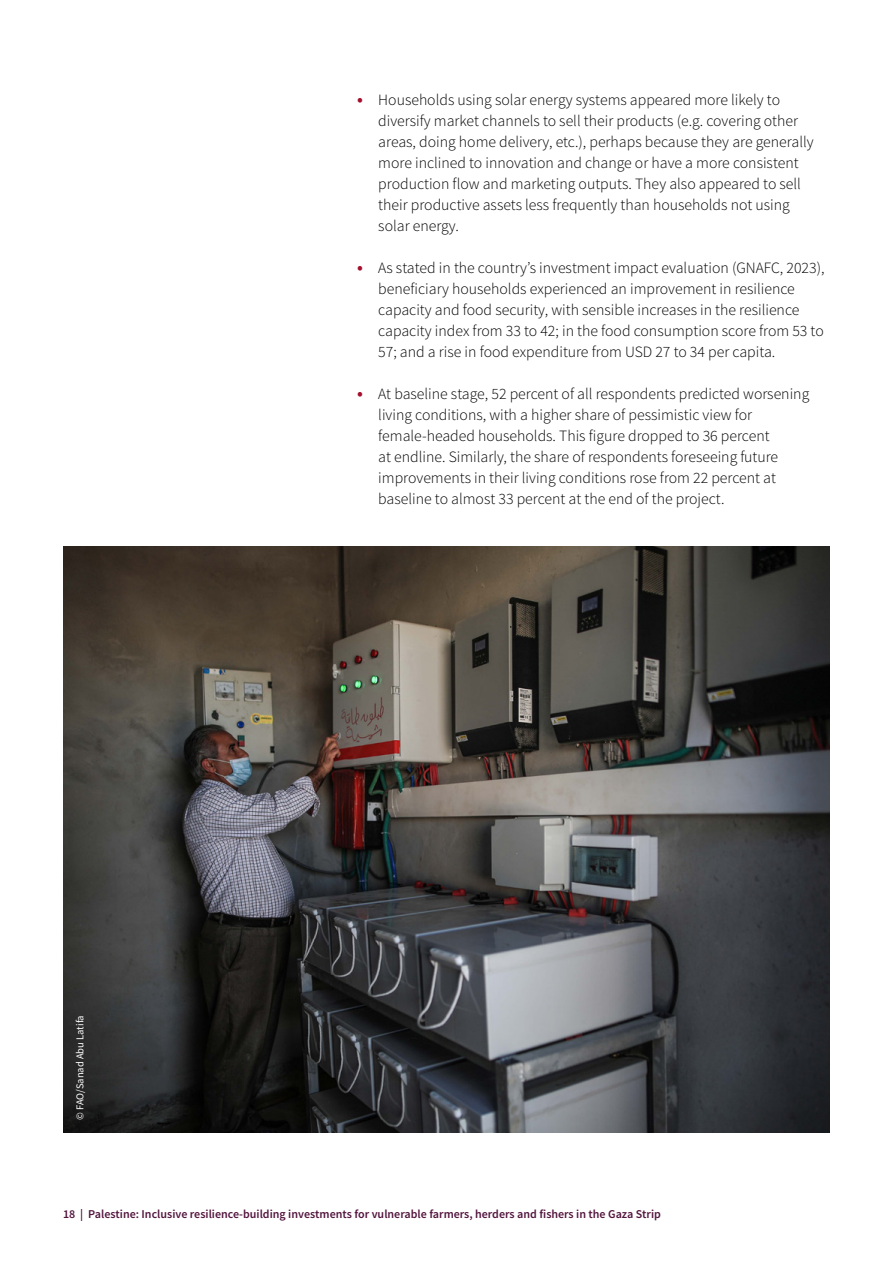
<style>
.page{position:relative;width:893px;height:1263px;background:#fff}
.page>*{position:absolute;margin:0;border:0;box-sizing:border-box;transform-origin:0 0}
.t1{font:300 15.75px/21px "Source Sans Pro";color:#000}
.t2{font:600 12px "Source Sans Pro";color:#52143d}
.t3{font:10.5px "Source Sans Pro";color:#fff}
.s1{font-weight:600;font-size:18px;color:#a50f2d}
</style>
<div class="page">
<img style="left:63px;top:546px;width:767px;height:587px">
<p class="t3" style="left:74px;top:1120px;width:106px;rotate:-90deg">© FAO/Sanad Abu Latifa</p>
<p class="t1" style="left:378px;top:89px;width:437px;text-indent:-21px"><span class="s1">•</span> Households using solar energy systems appeared more likely to diversify market channels to sell their products (e.g. covering other areas, doing home delivery, etc.), perhaps because they are generally more inclined to innovation and change or have a more consistent production flow and marketing outputs. They also appeared to sell their productive assets less frequently than households not using solar energy.</p>
<p class="t1" style="left:378px;top:257px;width:448px;text-indent:-21px"><span class="s1">•</span> As stated in the country’s investment impact evaluation (GNAFC, 2023), beneficiary households experienced an improvement in resilience capacity and food security, with sensible increases in the resilience capacity index from 33 to 42; in the food consumption score from 53 to 57; and a rise in food expenditure from USD 27 to 34 per capita.</p>
<p class="t1" style="left:378px;top:383px;width:432px;text-indent:-21px"><span class="s1">•</span> At baseline stage, 52 percent of all respondents predicted worsening living conditions, with a higher share of pessimistic view for female‑headed households. This figure dropped to 36 percent<br>at endline. Similarly, the share of respondents foreseeing future improvements in their living conditions rose from 22 percent at baseline to almost 33 percent at the end of the project.</p>
<p class="t2" style="left:63px;top:1206px;width:599px">18 | Palestine: Inclusive resilience-building investments for vulnerable farmers, herders and fishers in the Gaza Strip</p>
</div>
